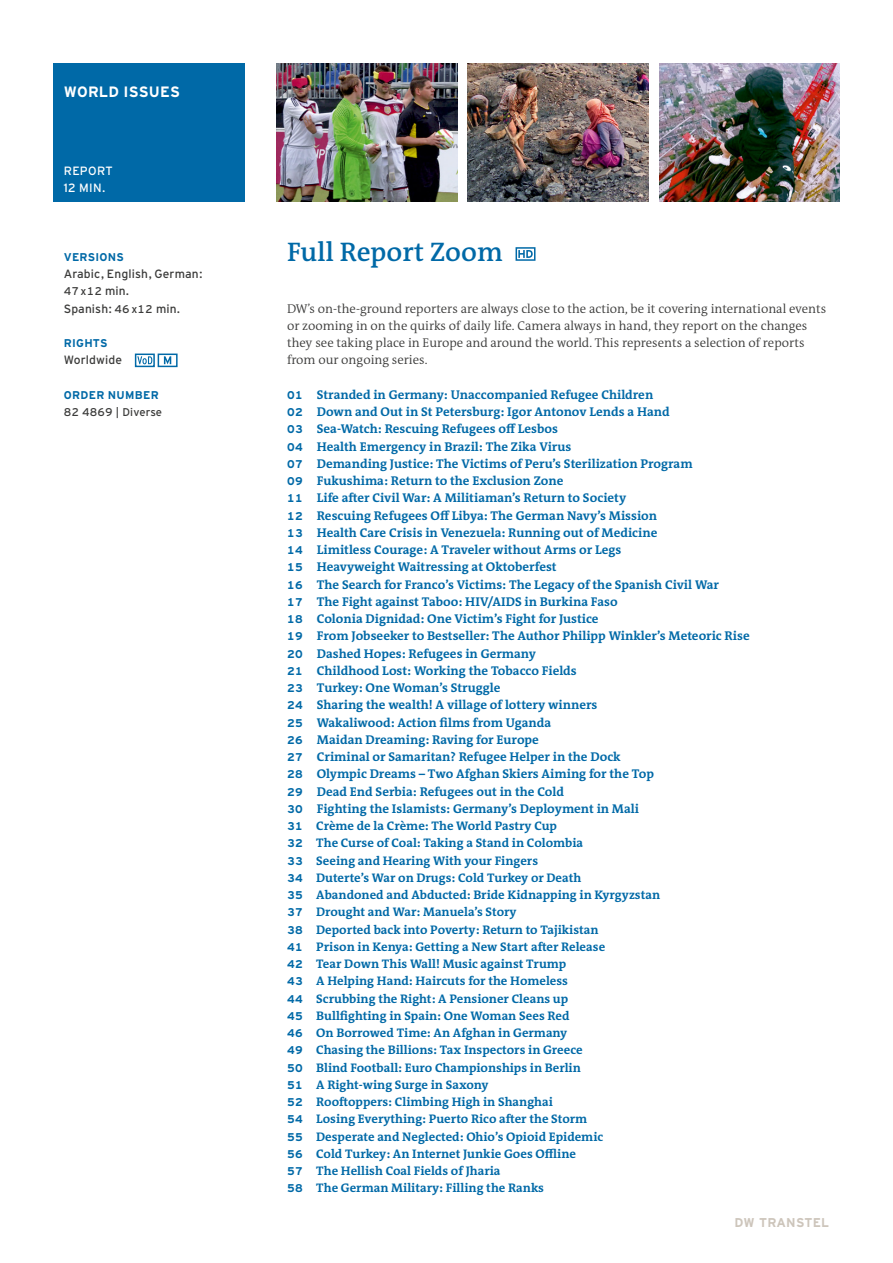
<style>
.page{position:relative;width:893px;height:1263px;background:#fff}
.page>*{position:absolute;margin:0;border:0;box-sizing:border-box;transform-origin:0 0}
.Headline_E{font:600 27px "DW The Antiqua B W6";color:#0069a7}
.Titel_Kategorie{font:700 15px "Interstate DW";letter-spacing:.01em;color:#fff}
.Sub_S{font:700 12.75px "DW The Antiqua B W7";color:#0069a7}
.Copy_E{font:300 12.75px "DW The Antiqua B W4";color:#3b3b3a}
.Copy_E-2{font:700 12.75px "DW The Antiqua B W7";color:#0069a7}
.t1{font:700 12.75px "Interstate DW Line";letter-spacing:.02em;color:#cdc5bb}
.Sub_S-2{font:700 12.45px "DW The Antiqua B W7";color:#0069a7}
.Bestellinfo{font:12px "Interstate DW";letter-spacing:.01em;color:#3b3b3a}
.Titel_Sendeformat{font:12px "Interstate DW";letter-spacing:.025em;color:#fff}
.Sub_Versal_E{font:700 11.25px "Interstate DW";letter-spacing:.025em;color:#0069a7}
.Bestellnummer_Inhalt{font:11.25px "Interstate DW Line";letter-spacing:.01em;color:#3b3b3a}
.Bestellinfo-2{font:11.25px "Interstate DW Line";letter-spacing:.01em;color:#3b3b3a}
.s1{font-size:12px}
.s2{font-family:"Interstate DW Line";font-size:11.25px}
.s3{font-family:"Interstate DW Line"}
</style>
<div class="page">
<div style="left:53px;top:64px;width:191px;height:138px;background:#0069a7"></div>
<img style="left:276px;top:64px;width:181px;height:138px">
<img style="left:659px;top:64px;width:181px;height:138px">
<img style="left:468px;top:64px;width:180px;height:138px">
<svg style="left:516px;top:247px;width:19px;height:14px"></svg>
<svg style="left:518px;top:250px;width:15px;height:8px"></svg>
<svg style="left:135px;top:354px;width:20px;height:13px"></svg>
<svg style="left:137px;top:356px;width:15px;height:8px"></svg>
<svg style="left:158px;top:354px;width:20px;height:13px"></svg>
<svg style="left:164px;top:356px;width:7px;height:8px"></svg>
<p class="Titel_Kategorie" style="left:64px;top:83px;width:118px">WORLD ISSUES</p>
<p class="Titel_Sendeformat" style="left:64px;top:164px;width:51px">REPORT</p>
<p class="Titel_Sendeformat" style="left:64px;top:181px;width:43px">12 MIN.</p>
<p class="Sub_Versal_E" style="left:64px;top:251px;width:62px">VERSIONS</p>
<p class="Bestellinfo" style="left:64px;top:267px;width:140px">Arabic, English, German:</p>
<p class="Bestellinfo-2" style="left:64px;top:285px;width:67px">47x12 <span class="s1">min.</span></p>
<p class="Bestellinfo" style="left:64px;top:302px;width:117px">Spanish: <span class="s2">46x12</span> <span class="s3">min.</span></p>
<p class="Sub_Versal_E" style="left:64px;top:337px;width:45px">RIGHTS</p>
<p class="Bestellinfo" style="left:64px;top:353px;width:60px">Worldwide</p>
<p class="Sub_Versal_E" style="left:64px;top:389px;width:97px">ORDER NUMBER</p>
<p class="Bestellnummer_Inhalt" style="left:64px;top:406px;width:100px">82 4869 | Diverse</p>
<p class="Headline_E" style="left:287px;top:234px;width:217px">Full Report Zoom</p>
<p class="Copy_E" style="left:287px;top:300px;width:541px">DW’s on-the-ground reporters are always close to the action, be it covering international events</p>
<p class="Copy_E" style="left:287px;top:317px;width:522px">or zooming in on the quirks of daily life. Camera always in hand, they report on the changes</p>
<p class="Copy_E" style="left:287px;top:335px;width:519px">they see taking place in Europe and around the world. This represents a selection of reports</p>
<p class="Copy_E" style="left:287px;top:352px;width:142px">from our ongoing series.</p>
<p class="Copy_E-2" style="left:287px;top:386px;width:368px"><span class="s2">01</span> Stranded in Germany: Unaccompanied Refugee Children</p>
<p class="Sub_S" style="left:287px;top:404px;width:384px"><span class="s2">02</span> Down and Out in St Petersburg: Igor Antonov Lends a Hand</p>
<p class="Sub_S" style="left:287px;top:421px;width:273px"><span class="s2">03</span> Sea-Watch: Rescuing Refugees off Lesbos</p>
<p class="Sub_S" style="left:287px;top:438px;width:286px"><span class="s2">04</span> Health Emergency in Brazil: The Zika Virus</p>
<p class="Sub_S" style="left:287px;top:455px;width:407px"><span class="s2">07</span> Demanding Justice: The Victims of Peru’s Sterilization Program</p>
<p class="Sub_S" style="left:287px;top:473px;width:278px"><span class="s2">09</span> Fukushima: Return to the Exclusion Zone</p>
<p class="Sub_S" style="left:287px;top:490px;width:341px"><span class="s2">11</span> Life after Civil War: A Militiaman’s Return to Society</p>
<p class="Sub_S" style="left:287px;top:507px;width:372px"><span class="s2">12</span> Rescuing Refugees Off Libya: The German Navy’s Mission</p>
<p class="Sub_S" style="left:287px;top:524px;width:372px"><span class="s2">13</span> Health Care Crisis in Venezuela: Running out of Medicine</p>
<p class="Sub_S" style="left:287px;top:542px;width:336px"><span class="s2">14</span> Limitless Courage: A Traveler without Arms or Legs</p>
<p class="Sub_S" style="left:287px;top:559px;width:271px"><span class="s2">15</span> Heavyweight Waitressing at Oktoberfest</p>
<p class="Sub_S" style="left:287px;top:576px;width:433px"><span class="s2">16</span> The Search for Franco’s Victims: The Legacy of the Spanish Civil War</p>
<p class="Sub_S" style="left:287px;top:593px;width:332px"><span class="s2">17</span> The Fight against Taboo: HIV/AIDS in Burkina Faso</p>
<p class="Sub_S" style="left:287px;top:611px;width:313px"><span class="s2">18</span> Colonia Dignidad: One Victim’s Fight for Justice</p>
<p class="Sub_S" style="left:287px;top:628px;width:464px"><span class="s2">19</span> From Jobseeker to Bestseller: The Author Philipp Winkler’s Meteoric Rise</p>
<p class="Sub_S" style="left:287px;top:645px;width:250px"><span class="s2">20</span> Dashed Hopes: Refugees in Germany</p>
<p class="Sub_S" style="left:287px;top:662px;width:291px"><span class="s2">21</span> Childhood Lost: Working the Tobacco Fields</p>
<p class="Sub_S" style="left:287px;top:680px;width:215px"><span class="s2">23</span> Turkey: One Woman’s Struggle</p>
<p class="Sub_S" style="left:287px;top:697px;width:312px"><span class="s2">24</span> Sharing the wealth! A village of lottery winners</p>
<p class="Sub_S" style="left:287px;top:714px;width:266px"><span class="s2">25</span> Wakaliwood: Action films from Uganda</p>
<p class="Sub_S" style="left:287px;top:731px;width:253px"><span class="s2">26</span> Maidan Dreaming: Raving for Europe</p>
<p class="Sub_S" style="left:287px;top:749px;width:335px"><span class="s2">27</span> Criminal or Samaritan? Refugee Helper in the Dock</p>
<p class="Sub_S" style="left:287px;top:766px;width:368px"><span class="s2">28</span> Olympic Dreams – Two Afghan Skiers Aiming for the Top</p>
<p class="Sub_S" style="left:287px;top:783px;width:279px"><span class="s2">29</span> Dead End Serbia: Refugees out in the Cold</p>
<p class="Sub_S" style="left:287px;top:800px;width:354px"><span class="s2">30</span> Fighting the Islamists: Germany’s Deployment in Mali</p>
<p class="Sub_S-2" style="left:287px;top:818px;width:271px"><span class="s2">31</span> Crème de la Crème: The World Pastry Cup</p>
<p class="Sub_S-2" style="left:287px;top:835px;width:298px"><span class="s2">32</span> The Curse of Coal: Taking a Stand in Colombia</p>
<p class="Sub_S-2" style="left:287px;top:852px;width:253px"><span class="s2">33</span> Seeing and Hearing With your Fingers</p>
<p class="Sub_S-2" style="left:287px;top:870px;width:296px"><span class="s2">34</span> Duterte’s War on Drugs: Cold Turkey or Death</p>
<p class="Sub_S-2" style="left:287px;top:887px;width:375px"><span class="s2">35</span> Abandoned and Abducted: Bride Kidnapping in Kyrgyzstan</p>
<p class="Sub_S-2" style="left:287px;top:904px;width:231px"><span class="s2">37</span> Drought and War: Manuela’s Story</p>
<p class="Sub_S-2" style="left:287px;top:921px;width:313px"><span class="s2">38</span> Deported back into Poverty: Return to Tajikistan</p>
<p class="Sub_S-2" style="left:287px;top:939px;width:320px"><span class="s2">41</span> Prison in Kenya: Getting a New Start after Release</p>
<p class="Sub_S-2" style="left:287px;top:956px;width:281px"><span class="s2">42</span> Tear Down This Wall! Music against Trump</p>
<p class="Sub_S-2" style="left:287px;top:973px;width:283px"><span class="s2">43</span> A Helping Hand: Haircuts for the Homeless</p>
<p class="Sub_S-2" style="left:287px;top:990px;width:283px"><span class="s2">44</span> Scrubbing the Right: A Pensioner Cleans up</p>
<p class="Sub_S-2" style="left:287px;top:1008px;width:284px"><span class="s2">45</span> Bullfighting in Spain: One Woman Sees Red</p>
<p class="Sub_S-2" style="left:287px;top:1025px;width:282px"><span class="s2">46</span> On Borrowed Time: An Afghan in Germany</p>
<p class="Sub_S-2" style="left:287px;top:1042px;width:297px"><span class="s2">49</span> Chasing the Billions: Tax Inspectors in Greece</p>
<p class="Sub_S-2" style="left:287px;top:1059px;width:295px"><span class="s2">50</span> Blind Football: Euro Championships in Berlin</p>
<p class="Sub_S-2" style="left:287px;top:1077px;width:203px"><span class="s2">51</span> A Right-wing Surge in Saxony</p>
<p class="Sub_S-2" style="left:287px;top:1094px;width:267px"><span class="s2">52</span> Rooftoppers: Climbing High in Shanghai</p>
<p class="Sub_S-2" style="left:287px;top:1111px;width:302px"><span class="s2">54</span> Losing Everything: Puerto Rico after the Storm</p>
<p class="Sub_S-2" style="left:287px;top:1128px;width:318px"><span class="s2">55</span> Desperate and Neglected: Ohio’s Opioid Epidemic</p>
<p class="Sub_S-2" style="left:287px;top:1146px;width:290px"><span class="s2">56</span> Cold Turkey: An Internet Junkie Goes Offline</p>
<p class="Sub_S-2" style="left:287px;top:1163px;width:215px"><span class="s2">57</span> The Hellish Coal Fields of Jharia</p>
<p class="Sub_S-2" style="left:287px;top:1180px;width:258px"><span class="s2">58</span> The German Military: Filling the Ranks</p>
<p class="t1" style="left:735px;top:1215px;width:96px">DW TRANSTEL</p>
</div>
